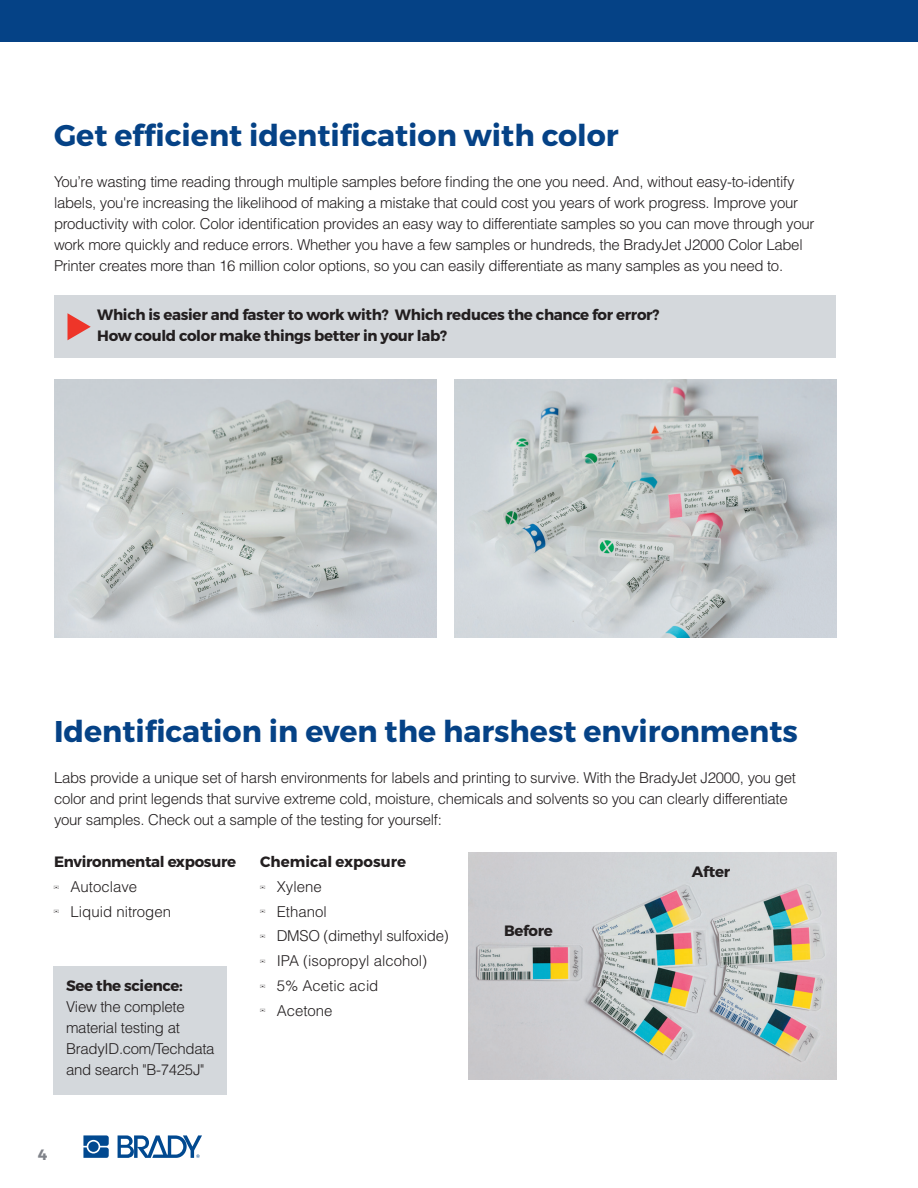
<style>
.page{position:relative;width:918px;height:1188px;background:#fff}
.page>*{position:absolute;margin:0;border:0;box-sizing:border-box;transform-origin:0 0}
.t1{font:700 30px "Montserrat";color:#054286}
.t2{font:300 15px/21px "Helvetica LT Std";letter-spacing:-.02em;color:#231f20}
.t3{font:700 15px/21px "Montserrat";letter-spacing:-.02em;color:#231f20}
.t4{font:300 15px/24.8px "Helvetica LT Std";color:#231f20}
.t5{font:700 15px "Montserrat";color:#231f20}
.t6{font:700 15px "Montserrat";color:#80838a}
</style>
<div class="page">
<div style="left:0;top:0;width:918px;height:41px;background:#054286"></div>
<svg style="left:83px;top:1135px;width:26px;height:23px"></svg>
<div style="left:88px;top:1142px;width:11px;height:10px;background:#014990;border-radius:50%"></div>
<svg style="left:118px;top:1135px;width:84px;height:23px"></svg>
<img style="left:454px;top:379px;width:383px;height:258px">
<img style="left:54px;top:379px;width:383px;height:258px">
<div style="left:55px;top:295px;width:781px;height:63px;background:#d4d8dc"></div>
<svg style="left:68px;top:313px;width:23px;height:27px"></svg>
<div style="left:53px;top:966px;width:174px;height:129px;background:#d4d8dc"></div>
<img style="left:469px;top:852px;width:368px;height:228px">
<h1 class="t1" style="left:54px;top:116px;width:566px">Get efficient identification with color</h1>
<p class="t2" style="left:54px;top:171px;width:762px">You’re wasting time reading through multiple samples before finding the one you need. And, without easy-to-identify labels, you're increasing the likelihood of making a mistake that could cost you years of work progress. Improve your productivity with color. Color identification provides an easy way to differentiate samples so you can move through your work more quickly and reduce errors. Whether you have a few samples or hundreds, the BradyJet J2000 Color Label Printer creates more than 16 million color options, so you can easily differentiate as many samples as you need to.</p>
<p class="t3" style="left:97px;top:305px;width:564px">Which is easier and faster to work with? Which reduces the chance for error?<br>How could color make things better in your lab?</p>
<h1 class="t1" style="left:54px;top:713px;width:745px">Identification in even the harshest environments</h1>
<p class="t2" style="left:54px;top:767px;width:743px">Labs provide a unique set of harsh environments for labels and printing to survive. With the BradyJet J2000, you get color and print legends that survive extreme cold, moisture, chemicals and solvents so you can clearly differentiate your samples. Check out a sample of the testing for yourself:</p>
<p class="t3" style="left:54px;top:851px;width:184px">Environmental exposure</p>
<p class="t4" style="left:70px;top:874px;width:102px">Autoclave<br>Liquid nitrogen</p>
<p class="t3" style="left:66px;top:975px;width:118px">See the science:</p>
<p class="t2" style="left:66px;top:996px;width:150px">View the complete material testing at<br>BradyID.com/Techdata and search "B-7425J"</p>
<p class="t5" style="left:260px;top:852px;width:147px">Chemical exposure</p>
<p class="t4" style="left:277px;top:874px;width:173px">Xylene<br>Ethanol<br>DMSO (dimethyl sulfoxide)<br>IPA (isopropyl alcohol)<br>5% Acetic acid<br>Acetone</p>
<p class="t6" style="left:38px;top:1145px;width:11px">4</p>
<p class="t3" style="left:504px;top:920px;width:50px">Before</p>
<p class="t3" style="left:692px;top:861px;width:40px">After</p>
</div>
